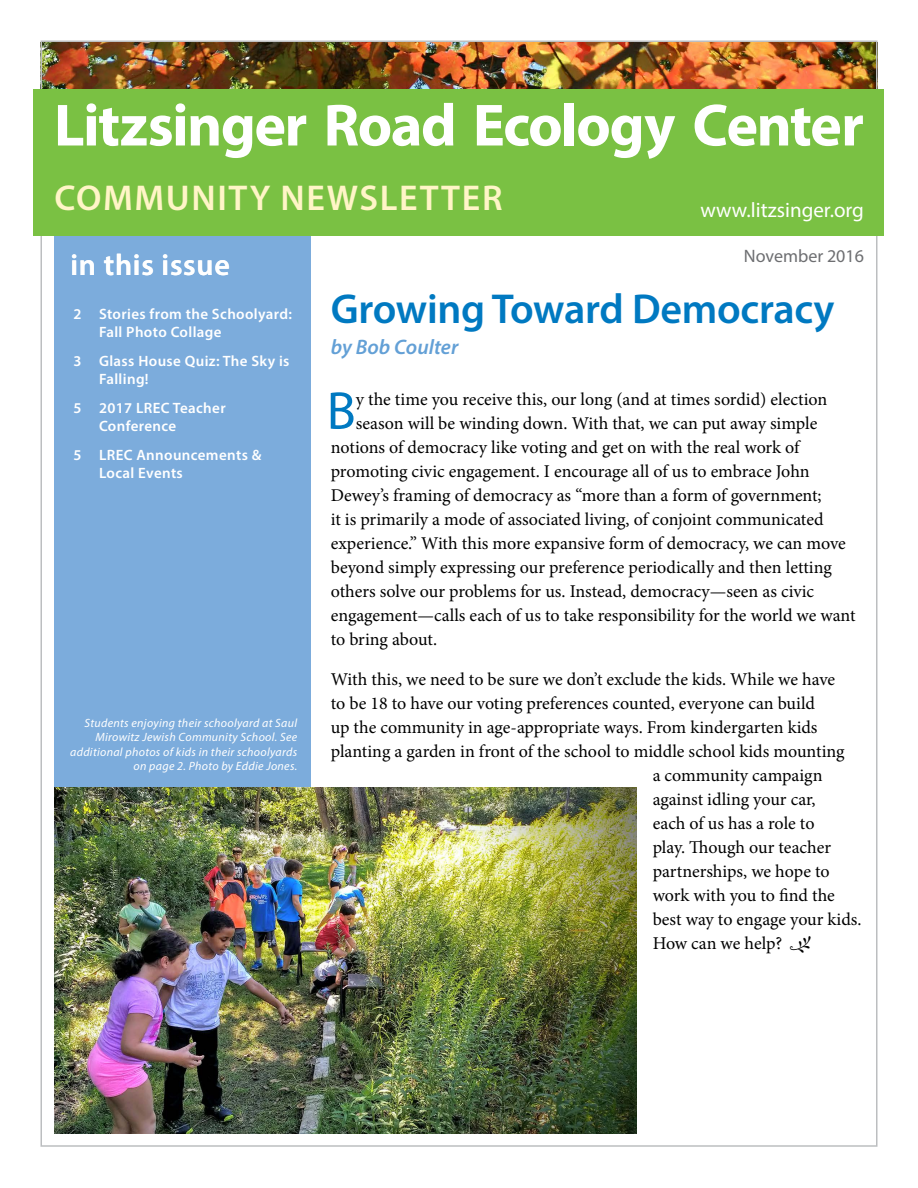
<style>
.page{position:relative;width:918px;height:1188px;background:#fff}
.page>*{position:absolute;margin:0;border:0;box-sizing:border-box;transform-origin:0 0}
.t1{font:700 60px "Myriad Pro";letter-spacing:-.025em;color:#fff}
.t2{font:53.55px "Myriad Pro";color:#0079c1}
.t3{font:600 42px "Myriad Pro";letter-spacing:-.005em;color:#0079c1}
.t4{font:600 36px "Myriad Pro";letter-spacing:.045em;color:#fff5c7}
.t5{font:600 30px "Myriad Pro";letter-spacing:.025em;color:#fff}
.t6{font:21px "Myriad Pro";color:#fff}
.t7{font:italic 600 21px "Myriad Pro";color:#63a0d6}
.t8{font:18px "Minion Pro";letter-spacing:-.005em;color:#000}
.t9{font:18px "Myriad Pro";color:#6d6e71}
.t10{font:600 15px/18px "Myriad Pro";letter-spacing:.025em;color:#fff}
.t11{font:italic 12px/14.4px "Myriad Pro";letter-spacing:.025em;color:#fff;text-align:right}
.s1{font-family:"Kfon"}
</style>
<div class="page">
<img style="left:44px;top:43px;width:831px;height:46px">
<div style="left:54px;top:214px;width:256px;height:920px;background:#7cacdc"></div>
<div style="left:34px;top:89px;width:850px;height:146px;background:#7ac143"></div>
<img style="left:54px;top:787px;width:582px;height:347px">
<h1 class="t1" style="left:54px;top:86px;width:812px">Litzsinger Road Ecology Center</h1>
<h3 class="t4" style="left:54px;top:175px;width:450px">COMMUNITY NEWSLETTER</h3>
<h3 class="t5" style="left:70px;top:245px;width:161px">in this issue</h3>
<p class="t6" style="left:701px;top:198px;width:165px">www.litzsinger.org</p>
<p class="t9" style="left:744px;top:245px;width:122px">November 2016</p>
<p class="t10" style="left:99px;top:305px;width:195px;text-indent:-25px">2 Stories from the Schoolyard:<br>Fall Photo Collage</p>
<p class="t10" style="left:99px;top:352px;width:192px;text-indent:-26px">3 Glass House Quiz: The Sky is<br>Falling!</p>
<p class="t10" style="left:99px;top:398px;width:128px;text-indent:-26px">5 2017 LREC Teacher<br>Conference</p>
<p class="t10" style="left:99px;top:445px;width:164px;text-indent:-26px">5 LREC Announcements &amp;<br>Local Events</p>
<p class="t11" style="left:70px;top:715px;width:229px">Students enjoying their schoolyard at Saul Mirowitz Jewish Community School. See additional photos of kids in their schoolyards on page 2. Photo by Eddie Jones.</p>
<h3 class="t3" style="left:331px;top:282px;width:505px">Growing Toward Democracy</h3>
<p class="t7" style="left:331px;top:333px;width:129px">by Bob Coulter</p>
<h2 class="t2" style="left:327px;top:378px;width:31px">B</h2>
<p class="t8" style="left:356px;top:387px;width:473px">y the time you receive this, our long (and at times sordid) election</p>
<p class="t8" style="left:356px;top:411px;width:463px">season will be winding down. With that, we can put away simple</p>
<p class="t8" style="left:331px;top:435px;width:470px">notions of democracy like voting and get on with the real work of</p>
<p class="t8" style="left:331px;top:459px;width:481px">promoting civic engagement. I encourage all of us to embrace John</p>
<p class="t8" style="left:331px;top:483px;width:493px">Dewey’s framing of democracy as “more than a form of government;</p>
<p class="t8" style="left:331px;top:507px;width:494px">it is primarily a mode of associated living, of conjoint communicated</p>
<p class="t8" style="left:331px;top:531px;width:517px">experience.” With this more expansive form of democracy, we can move</p>
<p class="t8" style="left:331px;top:555px;width:503px">beyond simply expressing our preference periodically and then letting</p>
<p class="t8" style="left:331px;top:579px;width:485px">others solve our problems for us. Instead, democracy—seen as civic</p>
<p class="t8" style="left:331px;top:603px;width:526px">engagement—calls each of us to take responsibility for the world we want</p>
<p class="t8" style="left:331px;top:627px;width:108px">to bring about.</p>
<p class="t8" style="left:331px;top:667px;width:506px">With this, we need to be sure we don’t exclude the kids. While we have</p>
<p class="t8" style="left:331px;top:691px;width:486px">to be 18 to have our voting preferences counted, everyone can build</p>
<p class="t8" style="left:331px;top:715px;width:488px">up the community in age-appropriate ways. From kindergarten kids</p>
<p class="t8" style="left:331px;top:739px;width:515px">planting a garden in front of the school to middle school kids mounting</p>
<p class="t8" style="left:653px;top:763px;width:171px">a community campaign</p>
<p class="t8" style="left:653px;top:787px;width:165px">against idling your car,</p>
<p class="t8" style="left:653px;top:811px;width:163px">each of us has a role to</p>
<p class="t8" style="left:653px;top:835px;width:180px">play. Though our teacher</p>
<p class="t8" style="left:653px;top:859px;width:179px">partnerships, we hope to</p>
<p class="t8" style="left:653px;top:883px;width:184px">work with you to find the</p>
<p class="t8" style="left:653px;top:907px;width:210px">best way to engage your kids.</p>
<p class="t8" style="left:653px;top:931px;width:160px">How can we help? <span class="s1">O</span></p>
</div>
